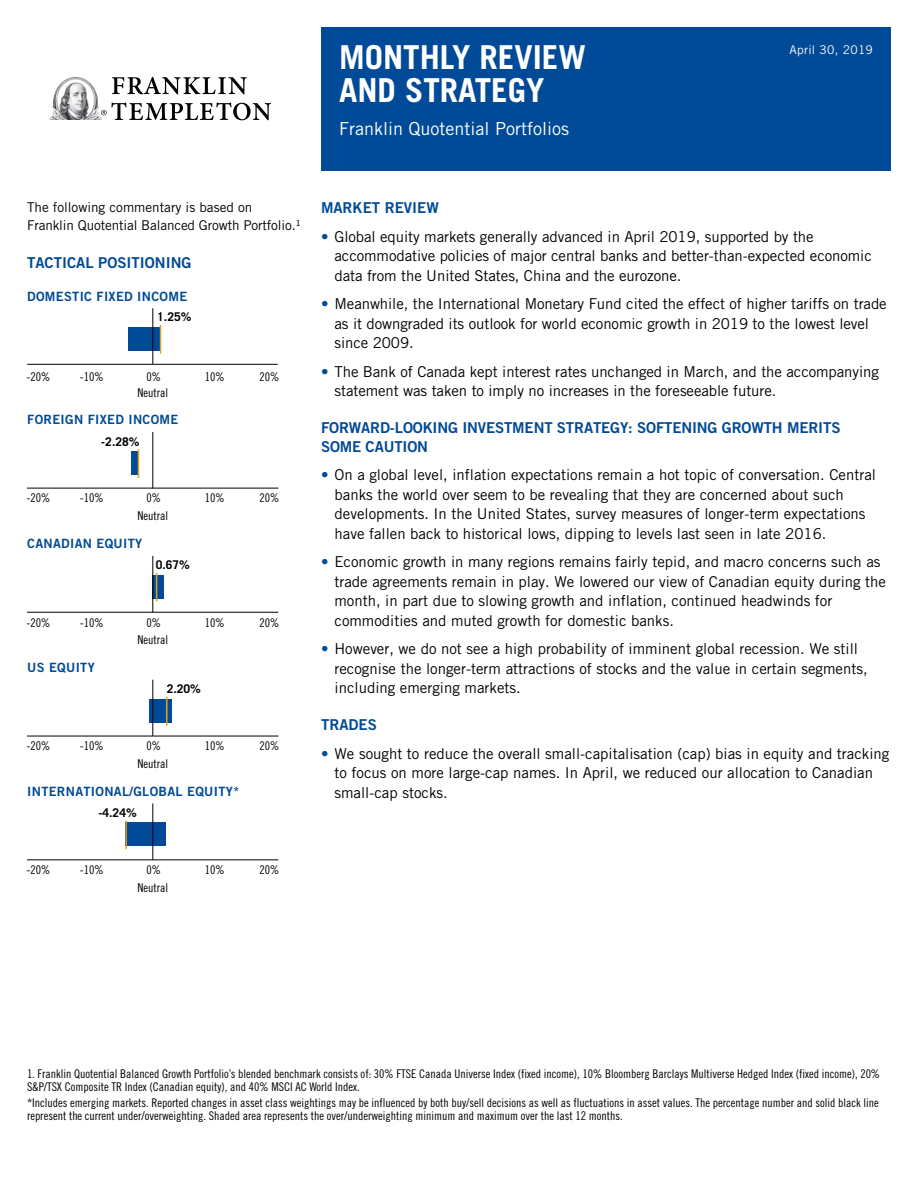
<style>
.page{position:relative;width:918px;height:1188px;background:#fff}
.page>*{position:absolute;margin:0;border:0;box-sizing:border-box;transform-origin:0 0}
.t1{font:700 33px/33px "Trade Gothic LT Std";color:#fff}
.t2{font:18px "Trade Gothic LT Std";color:#fff}
.t3{font:15px/19.5px "Trade Gothic LT Std";color:#000}
.t4{font:15px/18.8px "Trade Gothic LT Std Bd 2";letter-spacing:-.01em;color:#004a97}
.t5{font:13.5px/18px "Trade Gothic LT Std";letter-spacing:-.01em;color:#000}
.t6{font:12.75px "Trade Gothic LT Std Bd 2";letter-spacing:.025em;color:#004a97}
.t7{font:12px/13.5px "Trade Gothic LT Std Cn 18";color:#000}
.t8{font:700 12px "Trade Gothic LT Std";color:#000}
.t9{font:12px "Trade Gothic LT Std";letter-spacing:.025em;color:#fff}
.s1{color:#004a97}
</style>
<div class="page">
<div style="left:321px;top:27px;width:570px;height:144px;background:#004a97"></div>
<svg style="left:112px;top:77px;width:135px;height:17px"></svg>
<svg style="left:104px;top:102px;width:167px;height:18px"></svg>
<img style="left:49px;top:77px;width:55px;height:43px">
<svg style="left:153px;top:328px;width:7px;height:23px"></svg>
<svg style="left:131px;top:451px;width:7px;height:24px"></svg>
<svg style="left:154px;top:575px;width:10px;height:24px"></svg>
<div style="left:153px;top:699px;width:18px;height:24px;background:#004a97"></div>
<div style="left:153px;top:823px;width:13px;height:23px;background:#004a97"></div>
<div style="left:128px;top:328px;width:24px;height:23px;background:#004a97"></div>
<hr style="left:152px;top:575px;width:2px;height:24px;background:#004a97">
<hr style="left:149px;top:699px;width:3px;height:23px;background:#004a97">
<div style="left:125px;top:823px;width:27px;height:23px;background:#004a97"></div>
<hr style="left:27px;top:364px;width:251px;height:1px;background:#000">
<hr style="left:152px;top:308px;width:1px;height:56px;background:#000">
<hr style="left:152px;top:432px;width:1px;height:56px;background:#000">
<hr style="left:152px;top:556px;width:1px;height:56px;background:#000">
<hr style="left:152px;top:680px;width:1px;height:56px;background:#000">
<hr style="left:152px;top:803px;width:1px;height:57px;background:#000">
<hr style="left:27px;top:488px;width:251px;height:1px;background:#000">
<hr style="left:27px;top:612px;width:251px;height:1px;background:#000">
<hr style="left:27px;top:736px;width:251px;height:1px;background:#000">
<hr style="left:27px;top:859px;width:251px;height:1px;background:#000">
<svg style="left:160px;top:325px;width:1px;height:29px"></svg>
<svg style="left:156px;top:573px;width:1px;height:28px"></svg>
<svg style="left:166px;top:697px;width:1px;height:29px"></svg>
<hr style="left:125px;top:821px;width:2px;height:28px;background:#e4a11b">
<svg style="left:138px;top:449px;width:1px;height:29px"></svg>
<h1 class="t1" style="left:339px;top:40px;width:248px">MONTHLY REVIEW<br>AND STRATEGY</h1>
<p class="t2" style="left:339px;top:118px;width:232px">Franklin Quotential Portfolios</p>
<p class="t9" style="left:789px;top:42px;width:85px">April 30, 2019</p>
<p class="t5" style="left:27px;top:198px;width:275px">The following commentary is based on<br>Franklin Quotential Balanced Growth Portfolio.1</p>
<p class="t4" style="left:27px;top:253px;width:166px">TACTICAL POSITIONING</p>
<p class="t6" style="left:27px;top:288px;width:161px">DOMESTIC FIXED INCOME</p>
<p class="t8" style="left:157px;top:310px;width:36px">1.25%</p>
<p class="t7" style="left:27px;top:369px;width:26px">-20%</p>
<p class="t7" style="left:80px;top:369px;width:26px">-10%</p>
<p class="t7" style="left:147px;top:369px;width:16px">0%</p>
<p class="t7" style="left:205px;top:369px;width:22px">10%</p>
<p class="t7" style="left:259px;top:369px;width:22px">20%</p>
<p class="t7" style="left:137px;top:386px;width:32px">Neutral</p>
<p class="t6" style="left:27px;top:412px;width:153px">FOREIGN FIXED INCOME</p>
<p class="t8" style="left:101px;top:434px;width:40px">-2.28%</p>
<p class="t7" style="left:26px;top:491px;width:26px">-20%</p>
<p class="t7" style="left:80px;top:491px;width:26px">-10%</p>
<p class="t7" style="left:147px;top:491px;width:16px">0%</p>
<p class="t7" style="left:205px;top:491px;width:22px">10%</p>
<p class="t7" style="left:259px;top:491px;width:22px">20%</p>
<p class="t6" style="left:27px;top:536px;width:117px">CANADIAN EQUITY</p>
<p class="t7" style="left:137px;top:509px;width:32px">Neutral</p>
<p class="t8" style="left:156px;top:557px;width:36px">0.67%</p>
<p class="t7" style="left:26px;top:615px;width:26px">-20%</p>
<p class="t7" style="left:80px;top:615px;width:26px">-10%</p>
<p class="t7" style="left:147px;top:615px;width:16px">0%</p>
<p class="t7" style="left:205px;top:615px;width:22px">10%</p>
<p class="t7" style="left:259px;top:615px;width:22px">20%</p>
<p class="t6" style="left:27px;top:660px;width:69px">US EQUITY</p>
<p class="t7" style="left:137px;top:633px;width:32px">Neutral</p>
<p class="t8" style="left:167px;top:681px;width:36px">2.20%</p>
<p class="t7" style="left:26px;top:739px;width:26px">-20%</p>
<p class="t7" style="left:80px;top:739px;width:26px">-10%</p>
<p class="t7" style="left:147px;top:739px;width:16px">0%</p>
<p class="t7" style="left:205px;top:739px;width:22px">10%</p>
<p class="t7" style="left:259px;top:739px;width:22px">20%</p>
<p class="t6" style="left:27px;top:784px;width:214px">INTERNATIONAL/GLOBAL EQUITY*</p>
<p class="t7" style="left:137px;top:757px;width:32px">Neutral</p>
<p class="t8" style="left:99px;top:805px;width:40px">-4.24%</p>
<p class="t7" style="left:27px;top:863px;width:26px">-20%</p>
<p class="t7" style="left:80px;top:863px;width:26px">-10%</p>
<p class="t7" style="left:147px;top:863px;width:16px">0%</p>
<p class="t7" style="left:205px;top:863px;width:22px">10%</p>
<p class="t7" style="left:259px;top:863px;width:22px">20%</p>
<p class="t7" style="left:137px;top:881px;width:32px">Neutral</p>
<p class="t4" style="left:321px;top:198px;width:119px">MARKET REVIEW</p>
<p class="t3" style="left:334px;top:227px;width:539px;text-indent:-14px"><span class="s1">•</span> Global equity markets generally advanced in April 2019, supported by the accommodative policies of major central banks and better-than-expected economic data from the United States, China and the eurozone.</p>
<p class="t3" style="left:334px;top:294px;width:554px;text-indent:-14px"><span class="s1">•</span> Meanwhile, the International Monetary Fund cited the effect of higher tariffs on trade as it downgraded its outlook for world economic growth in 2019 to the lowest level since 2009.</p>
<p class="t3" style="left:334px;top:362px;width:546px;text-indent:-14px"><span class="s1">•</span> The Bank of Canada kept interest rates unchanged in March, and the accompanying statement was taken to imply no increases in the foreseeable future.</p>
<p class="t4" style="left:321px;top:418px;width:521px">FORWARD-LOOKING INVESTMENT STRATEGY: SOFTENING GROWTH MERITS<br>SOME CAUTION</p>
<p class="t3" style="left:334px;top:465px;width:543px;text-indent:-14px"><span class="s1">•</span> On a global level, inflation expectations remain a hot topic of conversation. Central banks the world over seem to be revealing that they are concerned about such developments. In the United States, survey measures of longer-term expectations have fallen back to historical lows, dipping to levels last seen in late 2016.</p>
<p class="t3" style="left:334px;top:552px;width:553px;text-indent:-14px"><span class="s1">•</span> Economic growth in many regions remains fairly tepid, and macro concerns such as trade agreements remain in play. We lowered our view of Canadian equity during the month, in part due to slowing growth and inflation, continued headwinds for commodities and muted growth for domestic banks.</p>
<p class="t3" style="left:334px;top:639px;width:535px;text-indent:-14px"><span class="s1">•</span> However, we do not see a high probability of imminent global recession. We still recognise the longer-term attractions of stocks and the value in certain segments, including emerging markets.</p>
<p class="t4" style="left:321px;top:715px;width:57px">TRADES</p>
<p class="t3" style="left:334px;top:743px;width:556px;text-indent:-14px"><span class="s1">•</span> We sought to reduce the overall small-capitalisation (cap) bias in equity and tracking to focus on more large-cap names. In April, we reduced our allocation to Canadian small-cap stocks.</p>
<p class="t7" style="left:27px;top:1067px;width:855px">1. Franklin Quotential Balanced Growth Portfolio’s blended benchmark consists of: 30% FTSE Canada Universe Index (fixed income), 10% Bloomberg Barclays Multiverse Hedged Index (fixed income), 20%<br>S&amp;P/TSX Composite TR Index (Canadian equity), and 40% MSCI AC World Index.</p>
<p class="t7" style="left:27px;top:1096px;width:853px">*Includes emerging markets. Reported changes in asset class weightings may be influenced by both buy/sell decisions as well as fluctuations in asset values. The percentage number and solid black line represent the current under/overweighting. Shaded area represents the over/underweighting minimum and maximum over the last 12 months.</p>
<p class="t7" style="left:26px;top:1111px;width:26px">-20%</p>
<p class="t7" style="left:80px;top:1111px;width:26px">-10%</p>
<p class="t7" style="left:147px;top:1111px;width:16px">0%</p>
<p class="t7" style="left:205px;top:1111px;width:22px">10%</p>
<p class="t7" style="left:259px;top:1111px;width:22px">20%</p>
</div>
